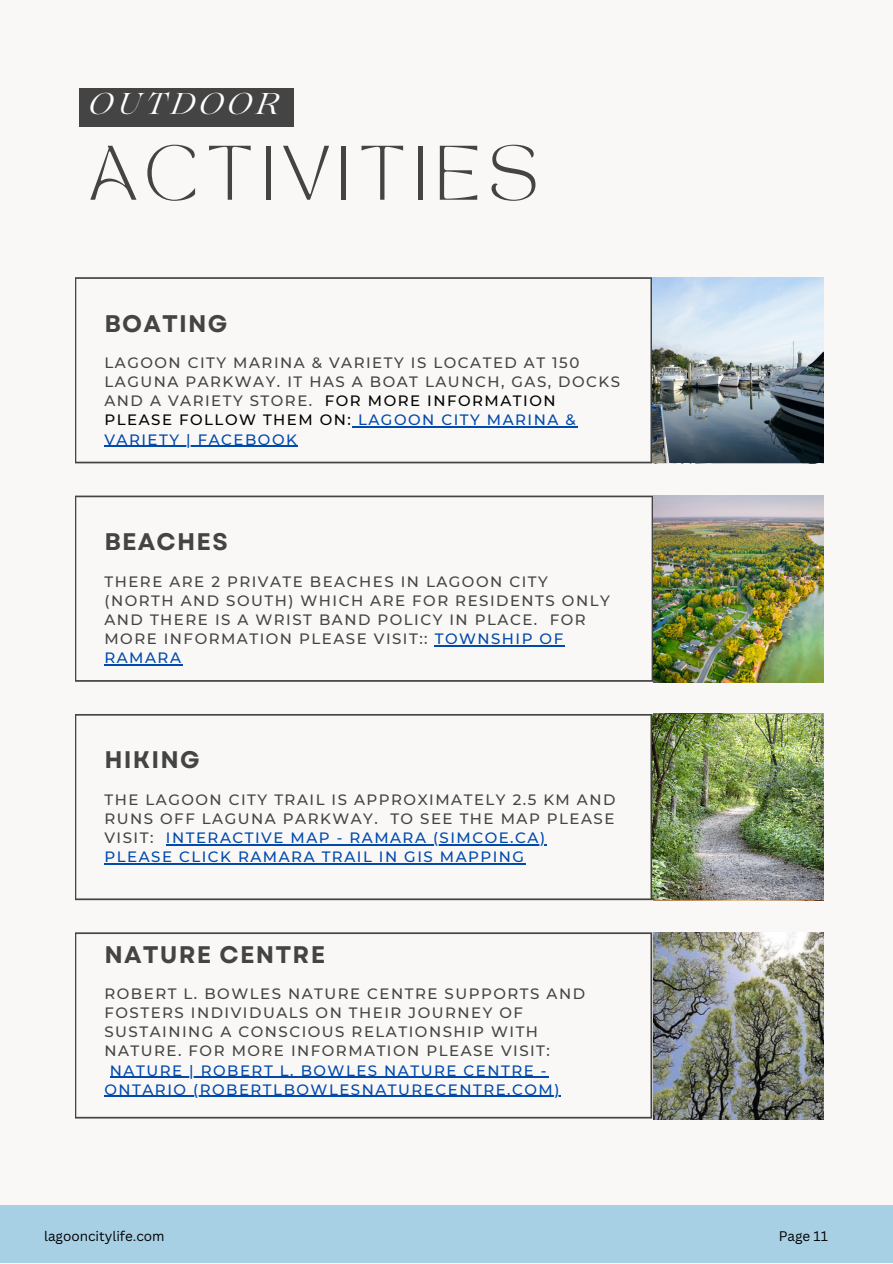
<style>
.page{position:relative;width:893px;height:1264px;background:#fff}
.page>*{position:absolute;margin:0;border:0;box-sizing:border-box;transform-origin:0 0}
.t1{font:54px "TAN MON CHERI Regular";letter-spacing:.15em;color:#444}
.t2{font:italic 30px "Lovelace";letter-spacing:.15em;color:#fff}
.t3{font:700 24px "Garet";letter-spacing:.05em;color:#444}
.t4{font:500 15px/19px "Montserrat";letter-spacing:.1em;color:#444}
.t5{font:500 15px/19px "Montserrat";letter-spacing:.1em;color:#004aad;text-align:center}
.t6{font:13.5px "Canva Sans";color:#000}
.s1{color:#000}
.s2{color:#004aad}
</style>
<div class="page">
<div style="left:0;top:0;width:892px;height:1262px;background:#faf8f6"></div>
<svg style="left:75px;top:277px;width:577px;height:186px"></svg>
<svg style="left:75px;top:714px;width:577px;height:186px"></svg>
<svg style="left:75px;top:495px;width:578px;height:186px"></svg>
<svg style="left:75px;top:932px;width:577px;height:186px"></svg>
<img style="left:653px;top:495px;width:170px;height:187px">
<img style="left:653px;top:932px;width:170px;height:186px">
<img style="left:652px;top:714px;width:171px;height:186px">
<img style="left:653px;top:277px;width:170px;height:186px">
<div style="left:80px;top:88px;width:214px;height:39px;background:#444"></div>
<svg style="left:352px;top:426px;width:6px;height:2px"></svg>
<hr style="left:358px;top:426px;width:219px;height:2px;background:#004aad">
<hr style="left:104px;top:445px;width:194px;height:2px;background:#004aad">
<hr style="left:166px;top:844px;width:380px;height:1px;background:#004aad">
<hr style="left:104px;top:863px;width:421px;height:1px;background:#004aad">
<svg style="left:434px;top:645px;width:25px;height:1px"></svg>
<hr style="left:459px;top:645px;width:105px;height:1px;background:#004aad">
<hr style="left:104px;top:664px;width:78px;height:1px;background:#004aad">
<hr style="left:110px;top:1076px;width:438px;height:1px;background:#004aad">
<hr style="left:104px;top:1095px;width:457px;height:1px;background:#004aad">
<div style="left:0;top:1205px;width:892px;height:57px;background:#a7d0e5"></div>
<h2 class="t2" style="left:89px;top:93px;width:192px">OUTDOOR</h2>
<h1 class="t1" style="left:89px;top:145px;width:450px">ACTIVITIES</h1>
<h3 class="t3" style="left:104px;top:306px;width:124px">BOATING</h3>
<p class="t4" style="left:104px;top:353px;width:517px">LAGOON CITY MARINA &amp; VARIETY IS LOCATED AT 150<br>LAGUNA PARKWAY. IT HAS A BOAT LAUNCH, GAS, DOCKS AND A VARIETY STORE. <span class="s1">FOR MORE INFORMATION PLEASE FOLLOW THEM ON:</span> <span class="s2">LAGOON CITY MARINA &amp; VARIETY | FACEBOOK</span></p>
<h3 class="t3" style="left:104px;top:524px;width:125px">BEACHES</h3>
<p class="t4" style="left:104px;top:571px;width:507px">THERE ARE 2 PRIVATE BEACHES IN LAGOON CITY (NORTH AND SOUTH) WHICH ARE FOR RESIDENTS ONLY AND THERE IS A WRIST BAND POLICY IN PLACE. FOR MORE INFORMATION PLEASE VISIT:: <span class="s2">TOWNSHIP OF RAMARA</span></p>
<h3 class="t3" style="left:104px;top:742px;width:97px">HIKING</h3>
<p class="t4" style="left:104px;top:790px;width:512px">THE LAGOON CITY TRAIL IS APPROXIMATELY 2.5 KM AND RUNS OFF LAGUNA PARKWAY. TO SEE THE MAP PLEASE VISIT: <span class="s2">INTERACTIVE MAP - RAMARA (SIMCOE.CA)<br>PLEASE CLICK RAMARA TRAIL IN GIS MAPPING</span></p>
<h3 class="t3" style="left:104px;top:937px;width:222px">NATURE CENTRE</h3>
<p class="t4" style="left:104px;top:984px;width:482px">ROBERT L. BOWLES NATURE CENTRE SUPPORTS AND FOSTERS INDIVIDUALS ON THEIR JOURNEY OF SUSTAINING A CONSCIOUS RELATIONSHIP WITH NATURE. FOR MORE INFORMATION PLEASE VISIT:</p>
<p class="t5" style="left:104px;top:1060px;width:456px">NATURE | ROBERT L. BOWLES NATURE CENTRE -<br>ONTARIO (ROBERTLBOWLESNATURECENTRE.COM)</p>
<p class="t6" style="left:44px;top:1226px;width:122px">lagooncitylife.com</p>
<p class="t6" style="left:778px;top:1226px;width:51px">Page 11</p>
</div>
